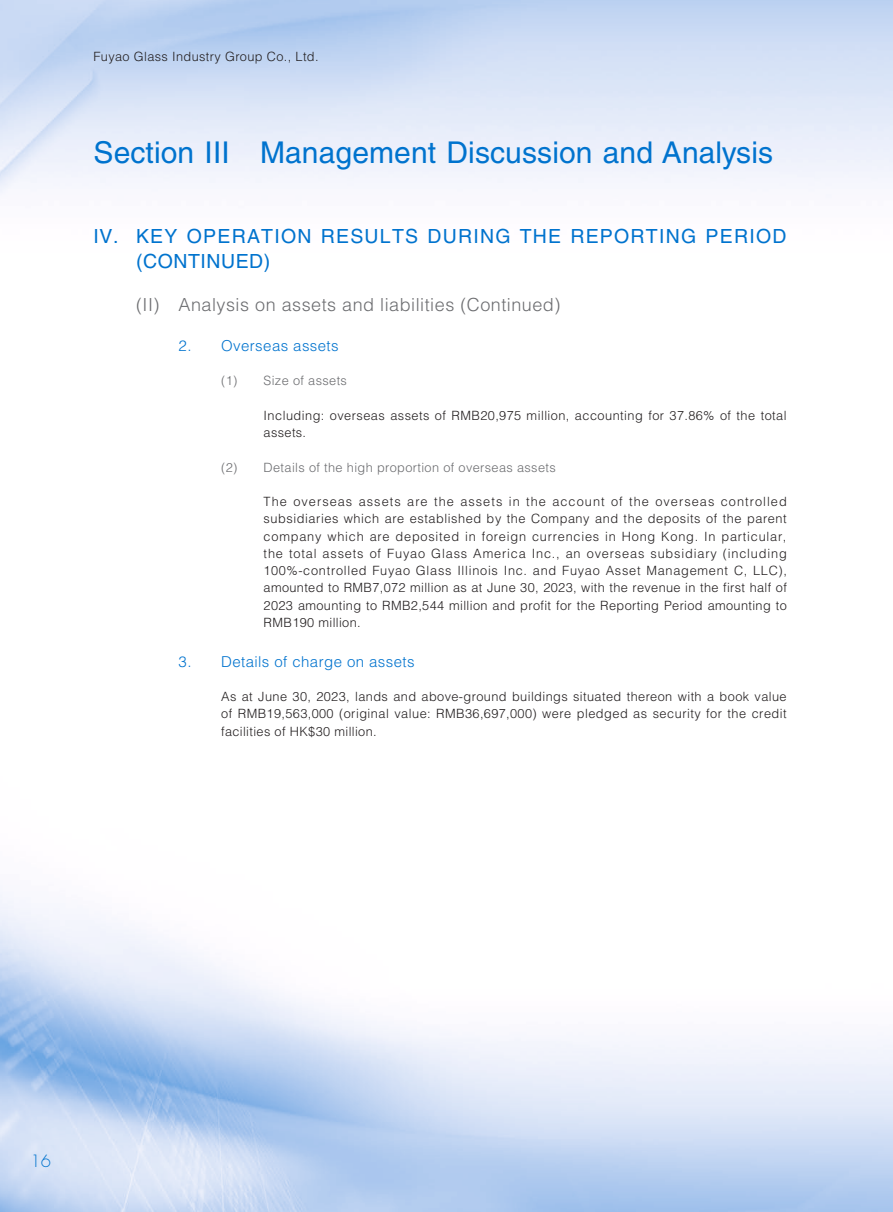
<style>
.page{position:relative;width:893px;height:1212px;background:#fff}
.page>*{position:absolute;margin:0;border:0;box-sizing:border-box;transform-origin:0 0}
.t1{font:30px "Helvetica LT Std";letter-spacing:.005em;color:#0073ce}
.t2{font:19.5px/25.5px "Helvetica LT Std";letter-spacing:.065em;color:#0073ce}
.t3{font:300 18px "Helvetica LT Std";letter-spacing:.03em;color:#6c6d70}
.t4{font:300 16.5px "Futura Std";color:#0073ce}
.t5{font:300 15px "Helvetica LT Std";letter-spacing:.03em;color:#0073ce}
.t6{font:300 12.75px/17.2px "Helvetica LT Std";letter-spacing:.03em;color:#231f20;text-align:justify}
.t7{font:300 12.75px "Helvetica LT Std";letter-spacing:.03em;color:#6c6d70}
</style>
<div class="page">
<img style="left:0;top:0;width:893px;height:1212px">
<p class="t6" style="left:94px;top:48px;width:227px">Fuyao Glass Industry Group Co., Ltd.</p>
<h1 class="t1" style="left:94px;top:135px;width:681px">Section III Management Discussion and Analysis</h1>
<h2 class="t2" style="left:136px;top:223px;width:652px;text-indent:-43px">IV. KEY OPERATION RESULTS DURING THE REPORTING PERIOD (CONTINUED)</h2>
<h3 class="t3" style="left:136px;top:293px;width:426px">(II) Analysis on assets and liabilities (Continued)</h3>
<p class="t5" style="left:179px;top:336px;width:162px">2. Overseas assets</p>
<p class="t7" style="left:221px;top:373px;width:127px">(1) Size of assets</p>
<p class="t6" style="left:264px;top:406px;width:524px">Including: overseas assets of RMB20,975 million, accounting for 37.86% of the total assets.</p>
<p class="t7" style="left:221px;top:459px;width:336px">(2) Details of the high proportion of overseas assets</p>
<p class="t6" style="left:264px;top:493px;width:525px">The overseas assets are the assets in the account of the overseas controlled subsidiaries which are established by the Company and the deposits of the parent company which are deposited in foreign currencies in Hong Kong. In particular, the total assets of Fuyao Glass America Inc., an overseas subsidiary (including 100%-controlled Fuyao Glass Illinois Inc. and Fuyao Asset Management C, LLC), amounted to RMB7,072 million as at June 30, 2023, with the revenue in the first half of 2023 amounting to RMB2,544 million and profit for the Reporting Period amounting to RMB190 million.</p>
<p class="t5" style="left:179px;top:652px;width:238px">3. Details of charge on assets</p>
<p class="t6" style="left:221px;top:688px;width:567px">As at June 30, 2023, lands and above-ground buildings situated thereon with a book value of RMB19,563,000 (original value: RMB36,697,000) were pledged as security for the credit facilities of HK$30 million.</p>
<p class="t4" style="left:31px;top:1151px;width:22px">16</p>
</div>
